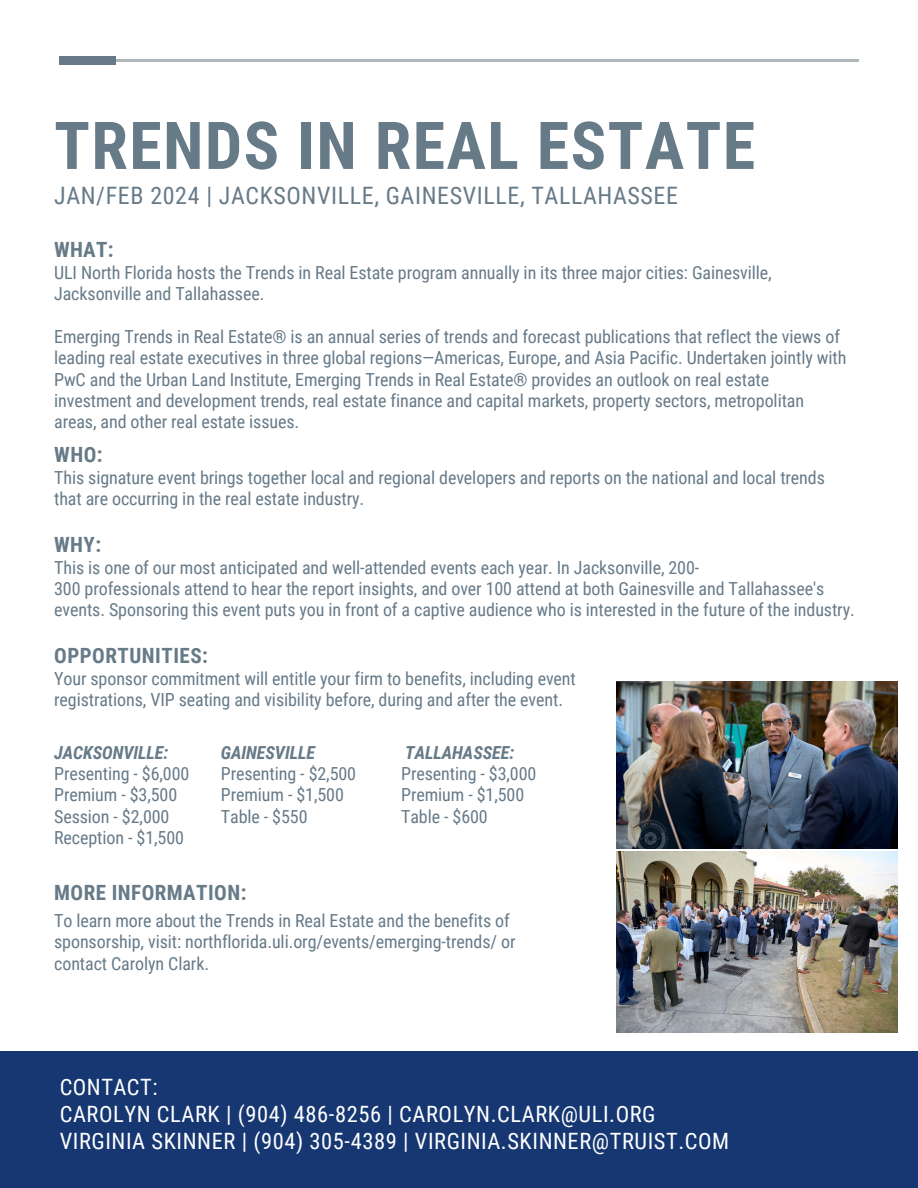
<style>
.page{position:relative;width:918px;height:1188px;background:#fff}
.page>*{position:absolute;margin:0;border:0;box-sizing:border-box;transform-origin:0 0}
.t1{font:700 66px "Roboto Condensed";letter-spacing:.02em;color:#667a88}
.t2{font:24px "Roboto Condensed";letter-spacing:.025em;color:#667a88}
.t3{font:22.5px "Roboto Condensed";letter-spacing:.025em;color:#fff}
.t4{font:700 21px "Roboto Condensed";letter-spacing:.025em;color:#667a88}
.t5{font:18px/21.3px "Roboto Condensed";letter-spacing:-.005em;color:#667a88}
.t6{font:italic 700 18px "Roboto Condensed";letter-spacing:-.005em;color:#667a88}
</style>
<div class="page">
<div style="left:0;top:1052px;width:918px;height:136px;background:#163772"></div>
<hr style="left:83px;top:60px;width:775px;height:1px;background:#b0b7bb">
<div style="left:60px;top:56px;width:56px;height:9px;background:#667a88"></div>
<img style="left:616px;top:682px;width:282px;height:166px">
<img style="left:616px;top:852px;width:282px;height:181px">
<p class="t1" style="left:54px;top:108px;width:702px">TRENDS IN REAL ESTATE</p>
<p class="t2" style="left:54px;top:182px;width:625px">JAN/FEB 2024 | JACKSONVILLE, GAINESVILLE, TALLAHASSEE</p>
<p class="t4" style="left:54px;top:237px;width:61px">WHAT:</p>
<p class="t5" style="left:54px;top:262px;width:719px">ULI North Florida hosts the Trends in Real Estate program annually in its three major cities: Gainesville,<br>Jacksonville and Tallahassee.</p>
<p class="t5" style="left:54px;top:326px;width:794px">Emerging Trends in Real Estate® is an annual series of trends and forecast publications that reflect the views of leading real estate executives in three global regions—Americas, Europe, and Asia Pacific. Undertaken jointly with PwC and the Urban Land Institute, Emerging Trends in Real Estate® provides an outlook on real estate investment and development trends, real estate finance and capital markets, property sectors, metropolitan areas, and other real estate issues.</p>
<p class="t4" style="left:54px;top:443px;width:50px">WHO:</p>
<p class="t5" style="left:54px;top:467px;width:772px">This signature event brings together local and regional developers and reports on the national and local trends that are occurring in the real estate industry.</p>
<p class="t4" style="left:54px;top:532px;width:49px">WHY:</p>
<p class="t5" style="left:54px;top:557px;width:647px">This is one of our most anticipated and well-attended events each year. In Jacksonville, 200-</p>
<p class="t5" style="left:54px;top:578px;width:802px">300 professionals attend to hear the report insights, and over 100 attend at both Gainesville and Tallahassee's events. Sponsoring this event puts you in front of a captive audience who is interested in the future of the industry.</p>
<p class="t4" style="left:54px;top:643px;width:155px">OPPORTUNITIES:</p>
<p class="t5" style="left:54px;top:668px;width:523px">Your sponsor commitment will entitle your firm to benefits, including event registrations, VIP seating and visibility before, during and after the event.</p>
<p class="t6" style="left:54px;top:742px;width:116px">JACKSONVILLE:</p>
<p class="t5" style="left:54px;top:763px;width:137px">Presenting - $6,000</p>
<p class="t5" style="left:54px;top:785px;width:125px">Premium - $3,500</p>
<p class="t5" style="left:54px;top:806px;width:117px">Session - $2,000</p>
<p class="t5" style="left:54px;top:827px;width:131px">Reception - $1,500</p>
<p class="t6" style="left:221px;top:742px;width:96px">GAINESVILLE</p>
<p class="t5" style="left:221px;top:763px;width:137px">Presenting - $2,500</p>
<p class="t5" style="left:221px;top:785px;width:125px">Premium - $1,500</p>
<p class="t5" style="left:221px;top:806px;width:88px">Table - $550</p>
<p class="t6" style="left:405px;top:742px;width:111px">TALLAHASSEE:</p>
<p class="t5" style="left:401px;top:763px;width:137px">Presenting - $3,000</p>
<p class="t5" style="left:401px;top:785px;width:125px">Premium - $1,500</p>
<p class="t5" style="left:401px;top:806px;width:88px">Table - $600</p>
<p class="t4" style="left:54px;top:881px;width:194px">MORE INFORMATION:</p>
<p class="t5" style="left:54px;top:910px;width:463px">To learn more about the Trends in Real Estate and the benefits of sponsorship, visit: northflorida.uli.org/events/emerging-trends/ or contact Carolyn Clark.</p>
<p class="t3" style="left:60px;top:1074px;width:99px">CONTACT:</p>
<p class="t3" style="left:60px;top:1101px;width:597px">CAROLYN CLARK | (904) 486-8256 | CAROLYN.CLARK@ULI.ORG</p>
<p class="t3" style="left:60px;top:1128px;width:671px">VIRGINIA SKINNER | (904) 305-4389 | VIRGINIA.SKINNER@TRUIST.COM</p>
</div>
